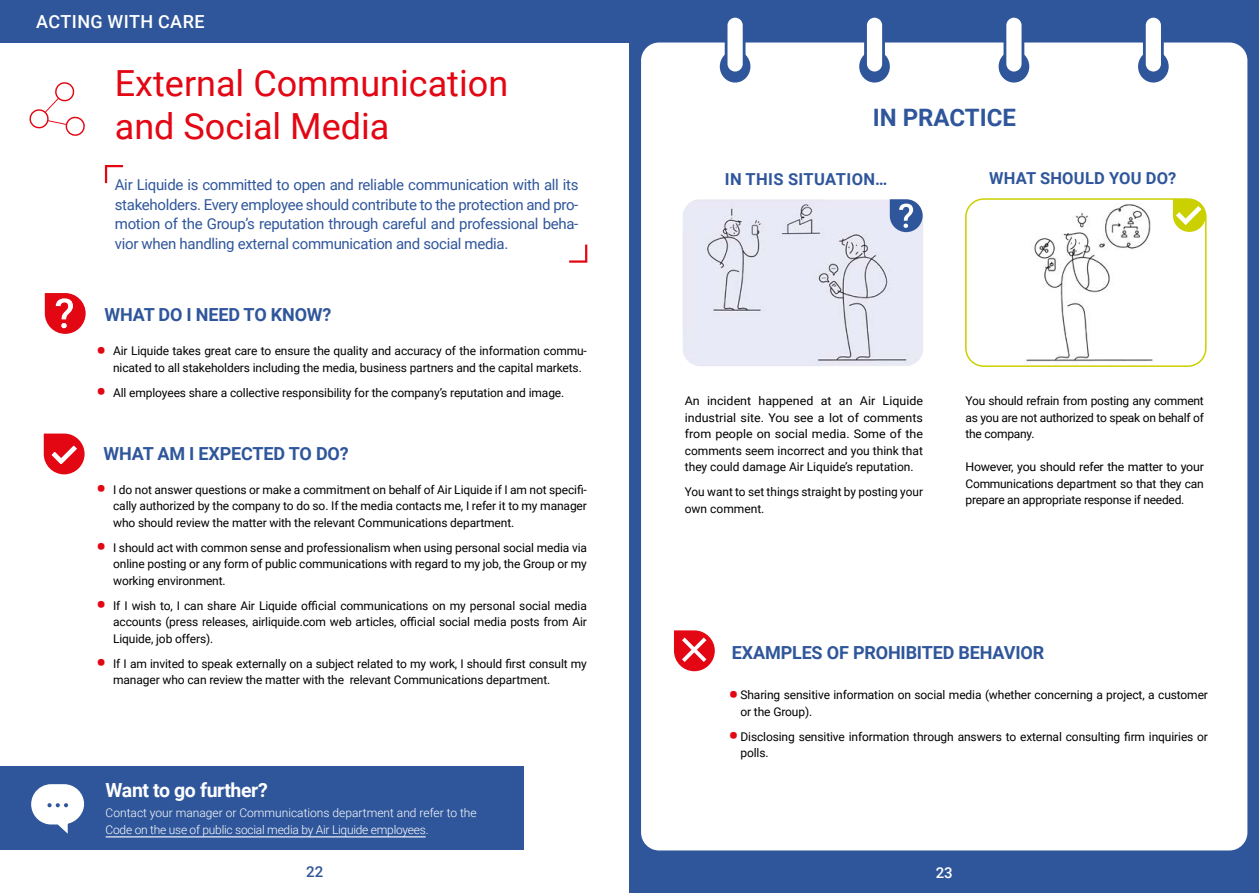
<style>
.page{position:relative;width:1259px;height:893px;background:#fff}
.page>*{position:absolute;margin:0;border:0;box-sizing:border-box;transform-origin:0 0}
.t1{font:36px/43.2px "Roboto";color:#e30613}
.t2{font:700 24px "Roboto";color:#2f569b}
.t3{font:700 19.5px "Roboto";letter-spacing:-.02em;color:#fff}
.t4{font:700 18px "Roboto";letter-spacing:-.01em;color:#2f569b}
.t5{font:500 18px "Roboto";letter-spacing:.025em;color:#fff}
.t6{font:700 16.5px "Roboto";letter-spacing:.015em;color:#2f569b}
.t7{font:15px/19.5px "Roboto";letter-spacing:-.02em;color:#2f569b;text-align:justify}
.t8{font:500 15px "Roboto";color:#2f569b}
.t9{font:500 15px "Roboto";color:#fff}
.t10{font:12px/16.5px "Roboto";letter-spacing:-.01em;color:#000}
.t11{font:12px/16.5px "Roboto";letter-spacing:-.01em;color:#000;text-align:justify;scale:1.04 1}
.t12{font:300 12px/16.5px "Roboto";letter-spacing:-.005em;color:#fff}
.s1{font-weight:900;font-size:27px;color:#e30613}
</style>
<div class="page">
<div style="left:0;top:0;width:641px;height:43px;background:#2f569b"></div>
<svg style="left:104px;top:165px;width:20px;height:19px"></svg>
<svg style="left:569px;top:244px;width:19px;height:19px"></svg>
<svg style="left:44px;top:293px;width:42px;height:41px"></svg>
<div style="left:0;top:766px;width:523px;height:84px;background:#2f569b"></div>
<svg style="left:31px;top:784px;width:54px;height:50px"></svg>
<svg style="left:43px;top:433px;width:42px;height:42px"></svg>
<div style="left:629px;top:0;width:630px;height:893px;background:#2f569b"></div>
<div style="left:641px;top:43px;width:606px;height:807px;background:#fff;border-radius:18px"></div>
<div style="left:720px;top:51px;width:30px;height:32px;background:#2f569b;border-radius:50%"></div>
<div style="left:726px;top:16px;width:18px;height:57px;background:#fff;border-radius:9px"></div>
<div style="left:724px;top:15px;width:21px;height:59px;border:3px solid #2f569b;border-radius:9px"></div>
<div style="left:859px;top:51px;width:31px;height:32px;background:#2f569b;border-radius:50%"></div>
<div style="left:865px;top:16px;width:18px;height:57px;background:#fff;border-radius:9px"></div>
<div style="left:864px;top:15px;width:21px;height:59px;border:3px solid #2f569b;border-radius:9px"></div>
<div style="left:998px;top:51px;width:31px;height:32px;background:#2f569b;border-radius:50%"></div>
<div style="left:1005px;top:16px;width:18px;height:57px;background:#fff;border-radius:9px"></div>
<div style="left:1003px;top:15px;width:21px;height:59px;border:3px solid #2f569b;border-radius:9px"></div>
<div style="left:1138px;top:51px;width:30px;height:32px;background:#2f569b;border-radius:50%"></div>
<div style="left:1144px;top:16px;width:18px;height:57px;background:#fff;border-radius:9px"></div>
<div style="left:1143px;top:15px;width:20px;height:59px;border:3px solid #2f569b;border-radius:9px"></div>
<img style="left:968px;top:201px;width:237px;height:165px">
<div style="left:965px;top:198px;width:241px;height:169px;border:2px solid #cbd000;border-radius:18px"></div>
<svg style="left:1172px;top:199px;width:33px;height:33px"></svg>
<img style="left:683px;top:199px;width:240px;height:167px">
<svg style="left:889px;top:199px;width:33px;height:33px"></svg>
<svg style="left:674px;top:630px;width:41px;height:42px"></svg>
<svg style="left:29px;top:82px;width:56px;height:54px"></svg>
<hr style="left:106px;top:836px;width:320px;height:1px;background:#fff">
<p class="t5" style="left:36px;top:9px;width:170px">ACTING WITH CARE</p>
<p class="t1" style="left:115px;top:60px;width:395px">External Communication and Social Media</p>
<p class="t7" style="left:115px;top:174px;width:465px">Air Liquide is committed to open and reliable communication with all its stakeholders. Every employee should contribute to the protection and pro&shy;motion of the Group’s reputation through careful and professional beha&shy;vior when handling external communication and social media.</p>
<p class="t4" style="left:105px;top:302px;width:228px">WHAT DO I NEED TO KNOW?</p>
<p class="t10" style="left:113px;top:342px;width:475px;text-indent:-17px"><span class="s1">•</span> Air Liquide takes great care to ensure the quality and accuracy of the information commu&shy;nicated to all stakeholders including the media, business partners and the capital markets.</p>
<p class="t10" style="left:96px;top:384px;width:470px"><span class="s1">•</span> All employees share a collective responsibility for the company’s reputation and image.</p>
<p class="t4" style="left:104px;top:441px;width:247px">WHAT AM I EXPECTED TO DO?</p>
<p class="t10" style="left:113px;top:481px;width:475px;text-align:justify;text-indent:-17px"><span class="s1">•</span> I do not answer questions or make a commitment on behalf of Air Liquide if I am not specifi&shy;cally authorized by the company to do so. If the media contacts me, I refer it to my manager who should review the matter with the relevant Communications department.</p>
<p class="t10" style="left:113px;top:539px;width:475px;text-align:justify;text-indent:-17px"><span class="s1">•</span> I should act with common sense and professionalism when using personal social media via online posting or any form of public communications with regard to my job, the Group or my working environment.</p>
<p class="t10" style="left:113px;top:597px;width:475px;text-align:justify;text-indent:-17px"><span class="s1">•</span> If I wish to, I can share Air Liquide official communications on my personal social media accounts (press releases, airliquide.com web articles, official social media posts from Air Liquide, job offers).</p>
<p class="t10" style="left:113px;top:655px;width:475px;text-indent:-17px"><span class="s1">•</span> If I am invited to speak externally on a subject related to my work, I should first consult my manager who can review the matter with the relevant Communications department.</p>
<p class="t3" style="left:106px;top:776px;width:164px">Want to go further?</p>
<p class="t12" style="left:106px;top:804px;width:372px">Contact your manager or Communications department and refer to the<br>Code on the use of public social media by Air Liquide employees.</p>
<p class="t2" style="left:873px;top:100px;width:145px">IN PRACTICE</p>
<p class="t6" style="left:725px;top:167px;width:164px">IN THIS SITUATION…</p>
<p class="t6" style="left:989px;top:167px;width:189px">WHAT SHOULD YOU DO?</p>
<p class="t11" style="left:685px;top:392px;width:231px">An incident happened at an Air Liquide industrial site. You see a lot of comments from people on social media. Some of the comments seem incorrect and you think that they could damage Air Liquide’s reputation.</p>
<p class="t10" style="left:685px;top:483px;width:240px">You want to set things straight by posting your own comment.</p>
<p class="t10" style="left:965px;top:392px;width:240px;text-align:justify">You should refrain from posting any comment as you are not authorized to speak on behalf of the company.</p>
<p class="t10" style="left:965px;top:458px;width:240px;text-align:justify">However, you should refer the matter to your Communications department so that they can prepare an appropriate response if needed.</p>
<p class="t4" style="left:732px;top:640px;width:314px">EXAMPLES OF PROHIBITED BEHAVIOR</p>
<p class="t10" style="left:740px;top:686px;width:469px;text-indent:-12px"><span class="s1">•</span> Sharing sensitive information on social media (whether concerning a project, a customer or the Group).</p>
<p class="t10" style="left:740px;top:728px;width:469px;text-indent:-12px"><span class="s1">•</span> Disclosing sensitive information through answers to external consulting firm inquiries or polls.</p>
<p class="t8" style="left:306px;top:861px;width:19px">22</p>
<p class="t9" style="left:935px;top:862px;width:19px">23</p>
</div>
